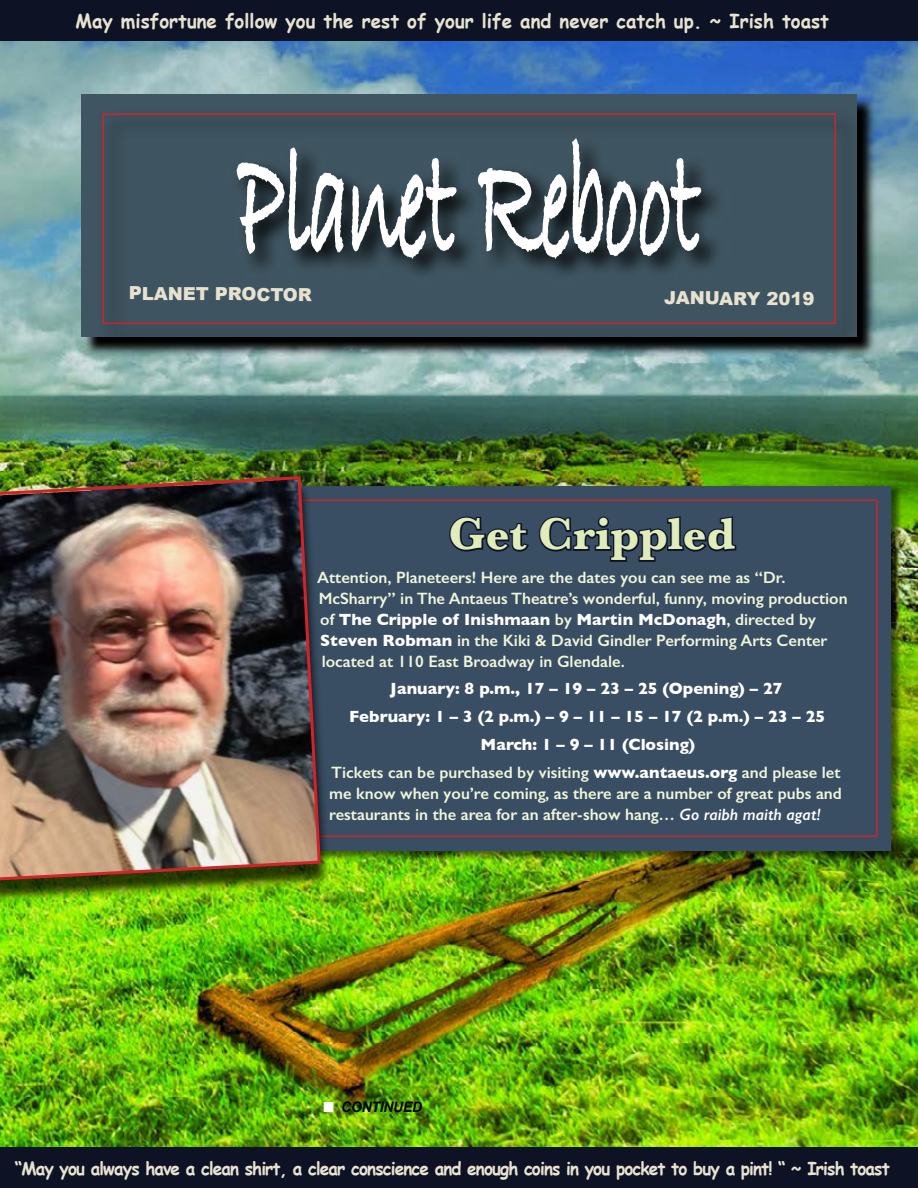
<style>
.page{position:relative;width:918px;height:1188px;background:#fff}
.page>*{position:absolute;margin:0;border:0;box-sizing:border-box;transform-origin:0 0}
.t1{font:700 163.95px "Bradley Hand ITCTT";letter-spacing:-.03em;color:#fff;scale:.5 1}
.t2{font:700 46.5px "Baskerville";color:#e0ecb9}
.t3{font:700 19.5px "Comic Sans MS";color:#e8e3d1;scale:.96 1}
.t4{font:700 18px "Comic Sans MS";letter-spacing:-.05em;color:#e8e3d1;scale:.95 1}
.t5{font:900 18px "Arial";letter-spacing:-.01em;color:#e8e3d1}
.t6{font:600 16.5px/21px "Gill Sans";color:#eef5da}
.t7{font:700 16.5px/27.8px "Gill Sans";color:#fff;text-align:center}
.t8{font:italic 700 14.55px "Arial";letter-spacing:-.01em;color:#000;scale:.95 1}
.s1{font-weight:700;color:#fff}
.s2{font-weight:600;color:#eef5da}
.s3{font-style:italic;color:#fff}
.s4{color:#fff}
</style>
<div class="page">
<img style="left:0;top:40px;width:918px;height:1108px">
<svg style="left:83px;top:97px;width:793px;height:260px;background:#668083"></svg>
<div style="left:81px;top:94px;width:776px;height:244px;background:#3f5561"></div>
<div style="left:0;top:0;width:918px;height:40px;background:#0d1325"></div>
<div style="left:0;top:1148px;width:918px;height:40px;background:#0d1325"></div>
<div style="left:94px;top:484px;width:809px;height:377px;background:#000;opacity:.56"></div>
<div style="left:94px;top:486px;width:797px;height:364px;background:#394e63"></div>
<svg style="left:98px;top:109px;width:763px;height:240px"></svg>
<div style="left:103px;top:113px;width:733px;height:211px;border:2px solid #d2232a"></div>
<svg style="left:449px;top:516px;width:80px;height:36px"></svg>
<svg style="left:539px;top:516px;width:198px;height:46px"></svg>
<div style="left:0;top:483px;width:331px;height:423px;background:#000;opacity:.75"></div>
<img style="left:0;top:475px;width:322px;height:410px">
<p class="t3" style="left:76px;top:6px;width:786px">May misfortune follow you the rest of your life and never catch up. ~ Irish toast</p>
<h1 class="t1" style="left:237px;top:79px;width:929px">Planet Reboot</h1>
<p class="t5" style="left:129px;top:284px;width:185px">PLANET PROCTOR</p>
<p class="t5" style="left:664px;top:288px;width:152px">JANUARY 2019</p>
<h2 class="t2" style="left:449px;top:502px;width:288px">Get Crippled</h2>
<p class="t6" style="left:317px;top:566px;width:532px">Attention, Planeteers! Here are the dates you can see me as “Dr.<br>McSharry” in The Antaeus Theatre’s wonderful, funny, moving production of <span class="s1">The Cripple of Inishmaan</span> by <span class="s1">Martin McDonagh</span>, directed by <span class="s1">Steven Robman</span> in the Kiki &amp; David Gindler Performing Arts Center located at 110 East Broadway in Glendale.</p>
<p class="t7" style="left:331px;top:675px;width:511px">January: 8 p.m., 17 – 19 – 23 – 25 (Opening) – 27<br>February: 1 – 3 (2 p.m.) – 9 – 11 – 15 – 17 (2 p.m.) – 23 – 25<br>March: 1 – 9 – 11 (Closing)<br><span class="s2">Tickets can be purchased by visiting</span> www.antaeus.org <span class="s2">and please let</span></p>
<p class="t6" style="left:329px;top:783px;width:514px">me know when you’re coming, as there are a number of great pubs and restaurants in the area for an after-show hang… <span class="s3">Go raibh maith agat!</span></p>
<p class="t8" style="left:324px;top:1097px;width:105px"><span class="s4">■</span> CONTINUED</p>
<p class="t4" style="left:15px;top:1155px;width:922px">“May you always have a clean shirt, a clear conscience and enough coins in you pocket to buy a pint! “ ~ Irish toast</p>
</div>
